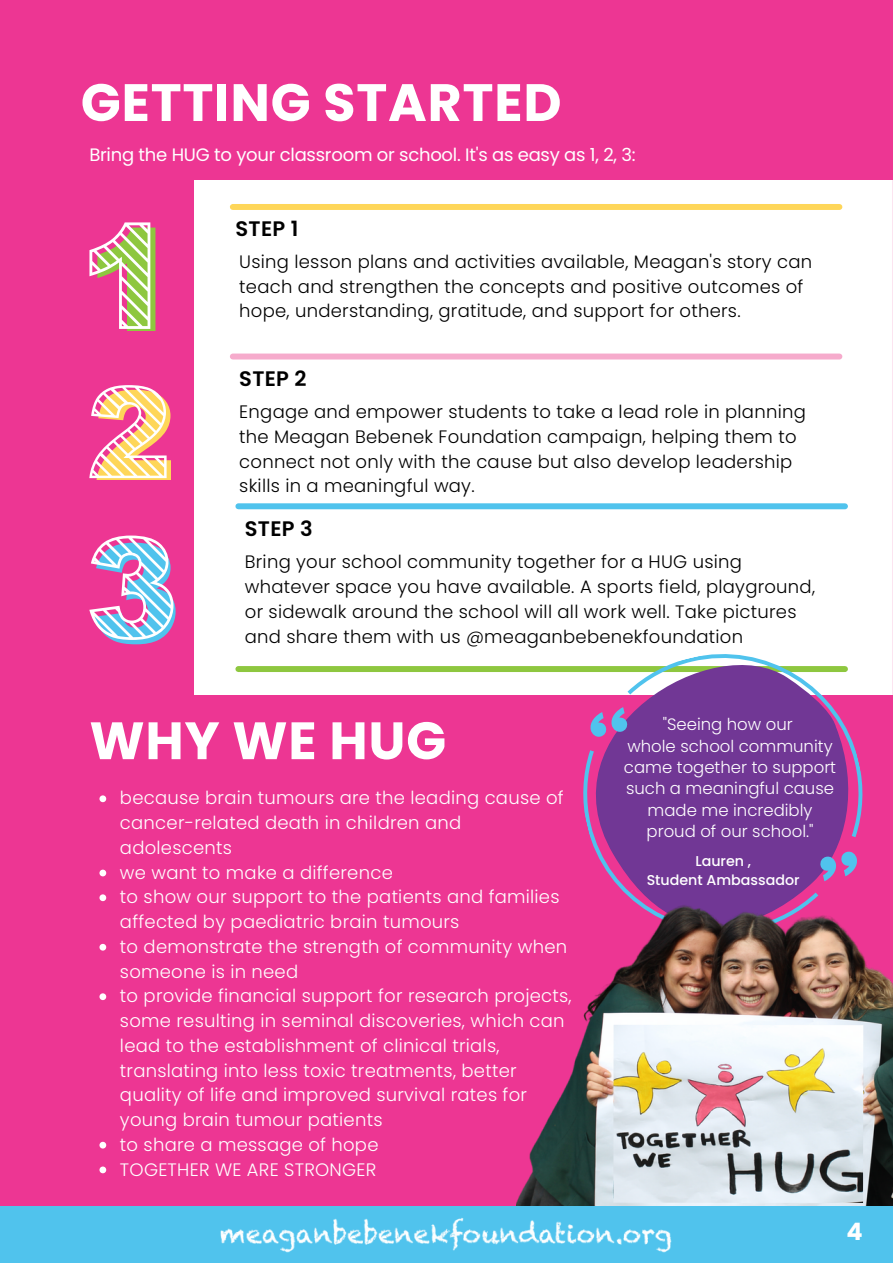
<style>
.page{position:relative;width:893px;height:1264px;background:#fff}
.page>*{position:absolute;margin:0;border:0;box-sizing:border-box;transform-origin:0 0}
.t1{font:700 52.5px "Poppins";letter-spacing:.015em;color:#fff}
.t2{font:700 24px "Poppins";color:#fff}
.t3{font:600 21px "Poppins";letter-spacing:.015em;color:#000}
.t4{font:300 18px/24.8px "Poppins";letter-spacing:.015em;color:#000}
.t5{font:300 18px/24.8px "Poppins";letter-spacing:.015em;color:#fff}
.t6{font:18px "Poppins";letter-spacing:-.015em;color:#fff}
.t7{font:300 16.5px/21.3px "Poppins";color:#fff;text-align:center}
.t8{font:500 14.25px "Poppins";color:#fff}
</style>
<div class="page">
<div style="left:0;top:0;width:892px;height:1262px;background:#ed3693"></div>
<svg style="left:89px;top:535px;width:87px;height:109px"></svg>
<svg style="left:89px;top:385px;width:82px;height:95px"></svg>
<svg style="left:89px;top:222px;width:66px;height:109px"></svg>
<div style="left:194px;top:180px;width:698px;height:514px;background:#fff"></div>
<div style="left:238px;top:666px;width:606px;height:6px;background:#8ec73f"></div>
<svg style="left:541px;top:666px;width:86px;height:84px"></svg>
<svg style="left:589px;top:707px;width:38px;height:30px"></svg>
<svg style="left:627px;top:654px;width:237px;height:174px;fill:#713795"></svg>
<svg style="left:583px;top:750px;width:275px;height:103px"></svg>
<div style="left:233px;top:204px;width:606px;height:6px;background:#fed659"></div>
<div style="left:233px;top:353px;width:606px;height:6px;background:#f6abcc"></div>
<div style="left:238px;top:503px;width:606px;height:6px;background:#50c3ed"></div>
<img style="left:519px;top:853px;width:373px;height:353px">
<div style="left:0;top:1206px;width:892px;height:56px;background:#50c3ed"></div>
<svg style="left:99px;top:795px;width:7px;height:7px"></svg>
<svg style="left:99px;top:869px;width:7px;height:7px"></svg>
<svg style="left:99px;top:894px;width:7px;height:7px"></svg>
<svg style="left:99px;top:943px;width:7px;height:7px"></svg>
<svg style="left:99px;top:993px;width:7px;height:7px"></svg>
<svg style="left:99px;top:1141px;width:7px;height:7px"></svg>
<svg style="left:99px;top:1166px;width:7px;height:7px"></svg>
<img style="left:613px;top:1024px;width:250px;height:178px">
<img style="left:220px;top:1195px;width:492px;height:58px">
<p class="t1" style="left:81px;top:66px;width:482px">GETTING STARTED</p>
<p class="t6" style="left:89px;top:142px;width:547px">Bring the HUG to your classroom or school. It's as easy as 1, 2, 3:</p>
<p class="t3" style="left:235px;top:214px;width:64px">STEP 1</p>
<p class="t4" style="left:239px;top:249px;width:574px">Using lesson plans and activities available, Meagan's story can teach and strengthen the concepts and positive outcomes of hope, understanding, gratitude, and support for others.</p>
<p class="t3" style="left:239px;top:364px;width:69px">STEP 2</p>
<p class="t4" style="left:239px;top:399px;width:568px">Engage and empower students to take a lead role in planning the Meagan Bebenek Foundation campaign, helping them to connect not only with the cause but also develop leadership skills in a meaningful way.</p>
<p class="t3" style="left:245px;top:514px;width:69px">STEP 3</p>
<p class="t4" style="left:245px;top:550px;width:571px">Bring your school community together for a HUG using whatever space you have available. A sports field, playground, or sidewalk around the school will all work well. Take pictures and share them with us @meaganbebenekfoundation</p>
<p class="t1" style="left:89px;top:704px;width:358px">WHY WE HUG</p>
<p class="t5" style="left:120px;top:785px;width:445px">because brain tumours are the leading cause of cancer-related death in children and adolescents</p>
<p class="t5" style="left:120px;top:860px;width:274px">we want to make a difference</p>
<p class="t5" style="left:120px;top:884px;width:441px">to show our support to the patients and families affected by paediatric brain tumours</p>
<p class="t5" style="left:120px;top:934px;width:449px">to demonstrate the strength of community when someone is in need</p>
<p class="t5" style="left:120px;top:983px;width:453px">to provide financial support for research projects, some resulting in seminal discoveries, which can lead to the establishment of clinical trials, translating into less toxic treatments, better quality of life and improved survival rates for young brain tumour patients</p>
<p class="t5" style="left:120px;top:1132px;width:260px">to share a message of hope</p>
<p class="t5" style="left:120px;top:1156px;width:258px">TOGETHER WE ARE STRONGER</p>
<p class="t7" style="left:662px;top:714px;width:132px">"Seeing how our</p>
<p class="t7" style="left:624px;top:735px;width:214px">whole school community came together to support such a meaningful cause made me incredibly proud of our school."</p>
<p class="t8" style="left:695px;top:851px;width:57px">Lauren ,</p>
<p class="t8" style="left:646px;top:870px;width:154px">Student Ambassador</p>
<p class="t2" style="left:846px;top:1214px;width:18px">4</p>
</div>
